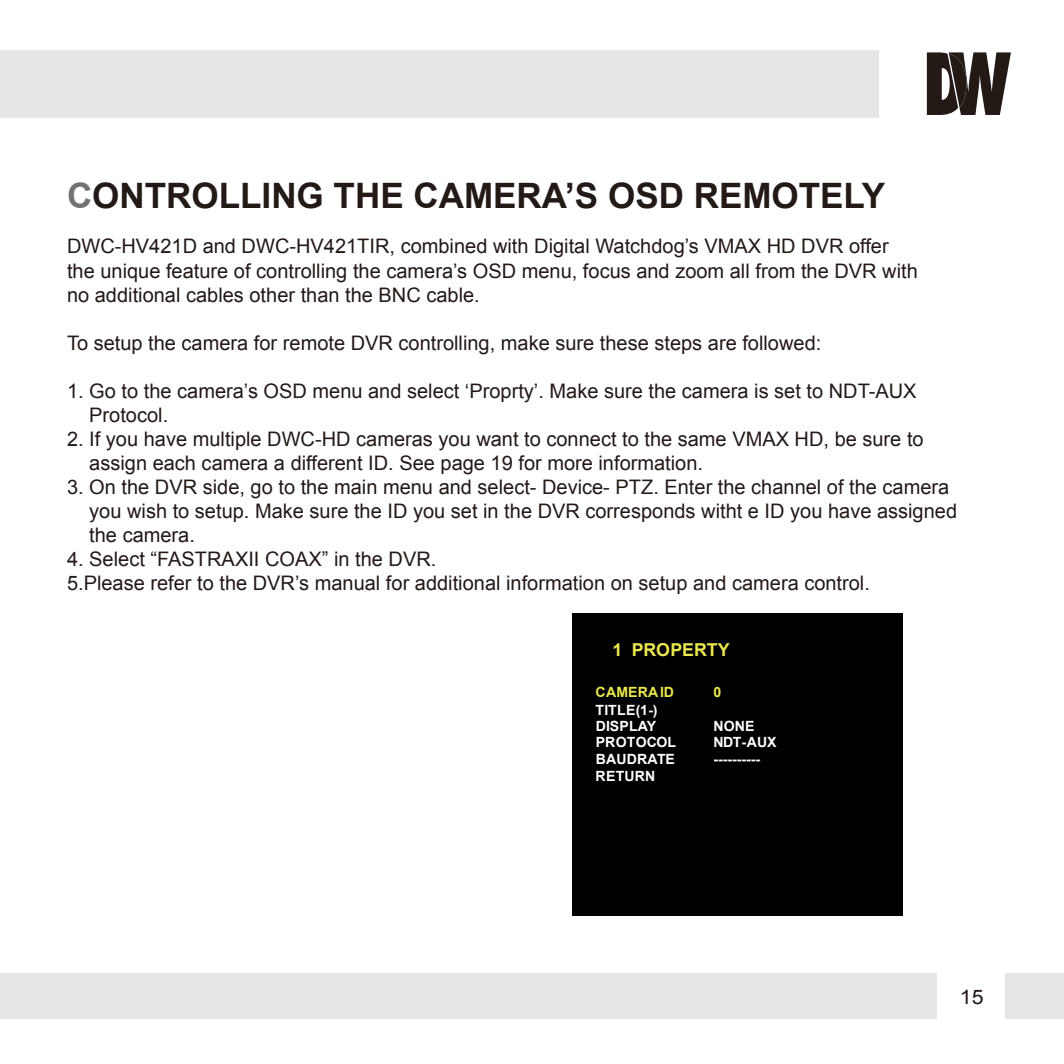
<style>
.page{position:relative;width:1064px;height:1064px;background:#fff}
.page>*{position:absolute;margin:0;border:0;box-sizing:border-box;transform-origin:0 0}
.t1{font:700 35px "Arial";color:#231916}
.t2{font:20px/24px "Arial";color:#231916}
.t3{font:20px "Arial";color:#231916;scale:1.07 1}
.t4{font:700 17.75px "Arial";color:#ebe84f}
.t5{font:700 14px/16.5px "Arial";letter-spacing:.015em;color:#fff}
.t6{font:700 14px "Arial";letter-spacing:.015em;color:#ebe84f}
.s1{color:#717272}
</style>
<div class="page">
<div style="left:0;top:973px;width:1063px;height:45px;background:#e5e5e5"></div>
<div style="left:0;top:50px;width:877px;height:68px;background:#e5e5e5"></div>
<svg style="left:926px;top:52px;width:84px;height:63px"></svg>
<div style="left:936px;top:973px;width:68px;height:45px;background:#fff"></div>
<div style="left:571px;top:613px;width:331px;height:302px;background:#000"></div>
<h1 class="t1" style="left:67px;top:173px;width:819px"><span class="s1">C</span>ONTROLLING THE CAMERA’S OSD REMOTELY</h1>
<p class="t2" style="left:67px;top:234px;width:852px">DWC-HV421D and DWC-HV421TIR, combined with Digital Watchdog’s VMAX HD DVR offer the unique feature of controlling the camera’s OSD menu, focus and zoom all from the DVR with no additional cables other than the BNC cable.</p>
<p class="t2" style="left:67px;top:330px;width:755px">To setup the camera for remote DVR controlling, make sure these steps are followed:</p>
<p class="t2" style="left:89px;top:378px;width:828px;text-indent:-22px">1. Go to the camera’s OSD menu and select ‘Proprty’. Make sure the camera is set to NDT-AUX<br>Protocol.</p>
<p class="t2" style="left:89px;top:426px;width:835px;text-indent:-22px">2. If you have multiple DWC-HD cameras you want to connect to the same VMAX HD, be sure to assign each camera a different ID. See page 19 for more information.</p>
<p class="t2" style="left:89px;top:474px;width:869px;text-indent:-22px">3. On the DVR side, go to the main menu and select- Device- PTZ. Enter the channel of the camera you wish to setup. Make sure the ID you set in the DVR corresponds witht e ID you have assigned the camera.</p>
<p class="t2" style="left:67px;top:546px;width:804px">4. Select “FASTRAXII COAX” in the DVR.<br>5.Please refer to the DVR’s manual for additional information on setup and camera control.</p>
<p class="t4" style="left:612px;top:638px;width:119px">1 PROPERTY</p>
<p class="t6" style="left:595px;top:683px;width:80px">CAMERAID</p>
<p class="t5" style="left:595px;top:701px;width:82px">TITLE(1-)<br>DISPLAY<br>PROTOCOL<br>BAUDRATE<br>RETURN</p>
<p class="t6" style="left:713px;top:683px;width:9px">0</p>
<p class="t5" style="left:713px;top:717px;width:65px">NONE<br>NDT-AUX ----------</p>
<p class="t3" style="left:959px;top:983px;width:24px">15</p>
</div>
